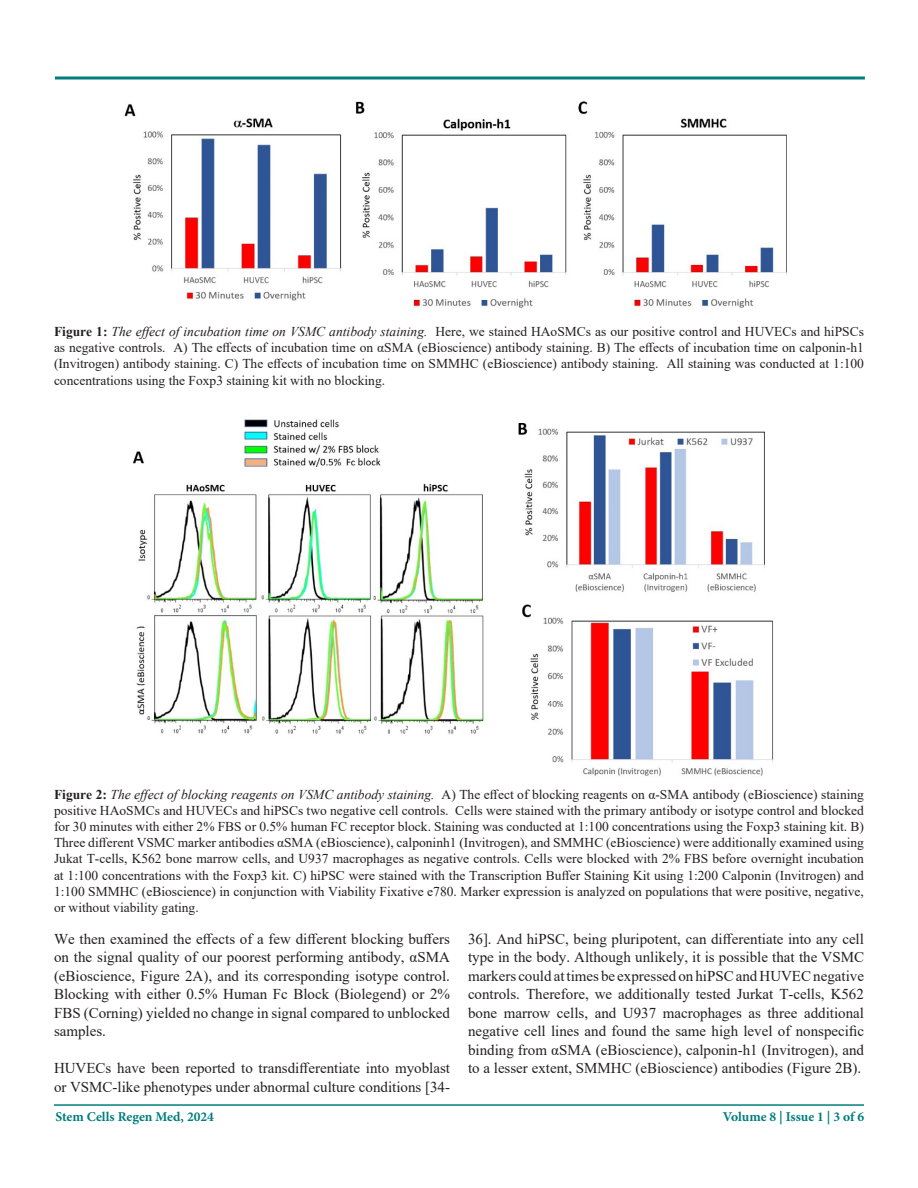
<style>
.page{position:relative;width:918px;height:1188px;background:#fff}
.page>*{position:absolute;margin:0;border:0;box-sizing:border-box;transform-origin:0 0}
.t1{font:15px/18.5px "Times New Roman";color:#231f20;text-align:justify}
.t2{font:13.5px/16.2px "Times New Roman";color:#231f20;text-align:justify}
.t3{font:700 13.5px "Minion Pro";color:#007d7d}
.s1{font-weight:700}
.s2{font-style:italic}
</style>
<div class="page">
<hr style="left:54px;top:1104px;width:810px;height:2px;background:#007d7d">
<svg style="left:54px;top:76px;width:811px;height:4px;background:#3f9d9d"></svg>
<img style="left:124px;top:101px;width:663px;height:207px">
<img style="left:132px;top:418px;width:642px;height:358px">
<p class="t2" style="left:54px;top:323px;width:812px"><span class="s1">Figure 1:</span> <span class="s2">The effect of incubation time on VSMC antibody staining.</span> Here, we stained HAoSMCs as our positive control and HUVECs and hiPSCs as negative controls. A) The effects of incubation time on αSMA (eBioscience) antibody staining. B) The effects of incubation time on calponin-h1 (Invitrogen) antibody staining. C) The effects of incubation time on SMMHC (eBioscience) antibody staining. All staining was conducted at 1:100 concentrations using the Foxp3 staining kit with no blocking.</p>
<p class="t2" style="left:54px;top:786px;width:812px"><span class="s1">Figure 2:</span> <span class="s2">The effect of blocking reagents on VSMC antibody staining.</span> A) The effect of blocking reagents on α-SMA antibody (eBioscience) staining positive HAoSMCs and HUVECs and hiPSCs two negative cell controls. Cells were stained with the primary antibody or isotype control and blocked for 30 minutes with either 2% FBS or 0.5% human FC receptor block. Staining was conducted at 1:100 concentrations using the Foxp3 staining kit. B)<br>Three different VSMC marker antibodies αSMA (eBioscience), calponinh1 (Invitrogen), and SMMHC (eBioscience) were additionally examined using Jukat T-cells, K562 bone marrow cells, and U937 macrophages as negative controls. Cells were blocked with 2% FBS before overnight incubation at 1:100 concentrations with the Foxp3 kit. C) hiPSC were stained with the Transcription Buffer Staining Kit using 1:200 Calponin (Invitrogen) and 1:100 SMMHC (eBioscience) in conjunction with Viability Fixative e780. Marker expression is analyzed on populations that were positive, negative, or without viability gating.</p>
<p class="t1" style="left:54px;top:929px;width:398px">We then examined the effects of a few different blocking buffers on the signal quality of our poorest performing antibody, αSMA (eBioscience, Figure 2A), and its corresponding isotype control.<br>Blocking with either 0.5% Human Fc Block (Biolegend) or 2% FBS (Corning) yielded no change in signal compared to unblocked samples.</p>
<p class="t1" style="left:54px;top:1058px;width:398px">HUVECs have been reported to transdifferentiate into myoblast or VSMC-like phenotypes under abnormal culture conditions [34-</p>
<p class="t1" style="left:468px;top:929px;width:398px">36]. And hiPSC, being pluripotent, can differentiate into any cell type in the body. Although unlikely, it is possible that the VSMC markers could at times be expressed on hiPSC and HUVEC negative controls. Therefore, we additionally tested Jurkat T-cells, K562 bone marrow cells, and U937 macrophages as three additional negative cell lines and found the same high level of nonspecific binding from αSMA (eBioscience), calponin-h1 (Invitrogen), and to a lesser extent, SMMHC (eBioscience) antibodies (Figure 2B).</p>
<p class="t3" style="left:55px;top:1107px;width:160px">Stem Cells Regen Med, 2024</p>
<p class="t3" style="left:723px;top:1107px;width:143px">Volume 8 | Issue 1 | 3 of 6</p>
</div>
